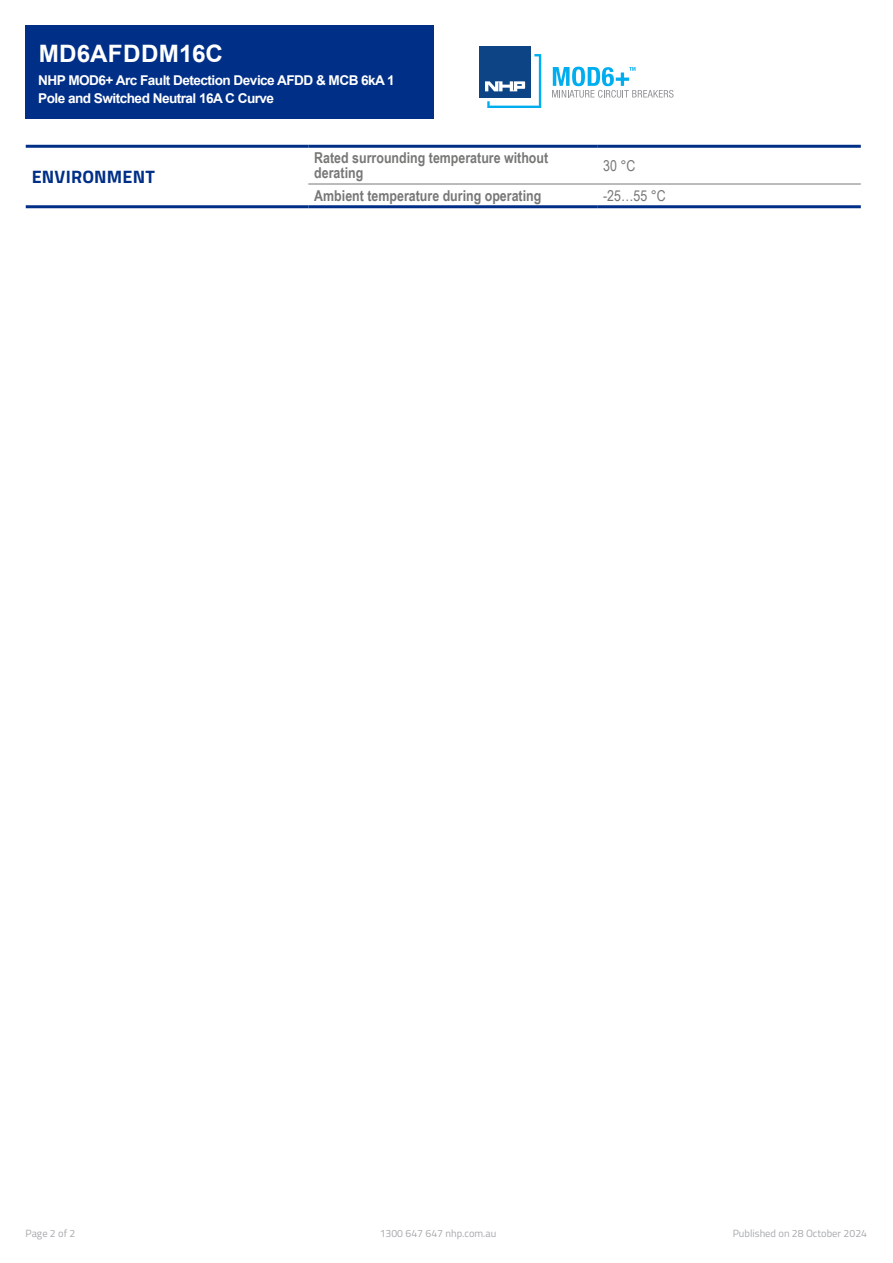
<style>
.page{position:relative;width:893px;height:1263px;background:#fff}
.page>*{position:absolute;margin:0;border:0;box-sizing:border-box;transform-origin:0 0}
.Item_Number{font:700 24px "Arial";letter-spacing:.005em;color:#fff}
.t1{font:700 18px "Titillium";letter-spacing:.01em;color:#002f87}
.t2{font:700 15px/15px "Arial Narrow";color:#777876}
.t3{font:15px "Arial Narrow";color:#777876}
.Display_Name{font:700 13.5px/18px "Arial";letter-spacing:-.04em;color:#fff}
.t4{font:10.5px "Titillium";color:#a7a9ac}
</style>
<div class="page">
<div style="left:26px;top:26px;width:408px;height:93px;background:#002f87"></div>
<hr style="left:26px;top:145px;width:282px;height:3px;background:#002f87">
<hr style="left:308px;top:145px;width:289px;height:3px;background:#002f87">
<hr style="left:597px;top:145px;width:264px;height:3px;background:#002f87">
<hr style="left:26px;top:205px;width:282px;height:3px;background:#002f87">
<hr style="left:308px;top:205px;width:289px;height:3px;background:#002f87">
<hr style="left:597px;top:205px;width:264px;height:3px;background:#002f87">
<hr style="left:308px;top:184px;width:289px;height:1px;background:#777876">
<hr style="left:597px;top:184px;width:264px;height:1px;background:#777876">
<svg style="left:552px;top:67px;width:122px;height:31px"></svg>
<div style="left:479px;top:46px;width:52px;height:51px;background:#0d4486"></div>
<svg style="left:485px;top:54px;width:56px;height:54px"></svg>
<p class="Item_Number" style="left:39px;top:37px;width:186px">MD6AFDDM16C</p>
<p class="Display_Name" style="left:38px;top:71px;width:358px">NHP MOD6+ Arc Fault Detection Device AFDD &amp; MCB 6kA 1<br>Pole and Switched Neutral 16A C Curve</p>
<p class="t1" style="left:32px;top:163px;width:124px">ENVIRONMENT</p>
<p class="t2" style="left:314px;top:149px;width:235px">Rated surrounding temperature without derating</p>
<p class="t3" style="left:603px;top:154px;width:34px">30 °C</p>
<p class="t2" style="left:314px;top:187px;width:229px">Ambient temperature during operating</p>
<p class="t3" style="left:603px;top:184px;width:64px">-25…55 °C</p>
<p class="t4" style="left:26px;top:1226px;width:51px">Page 2 of 2</p>
<p class="t4" style="left:380px;top:1226px;width:118px">1300 647 647 nhp.com.au</p>
<p class="t4" style="left:733px;top:1226px;width:136px">Published on 28 October 2024</p>
</div>
